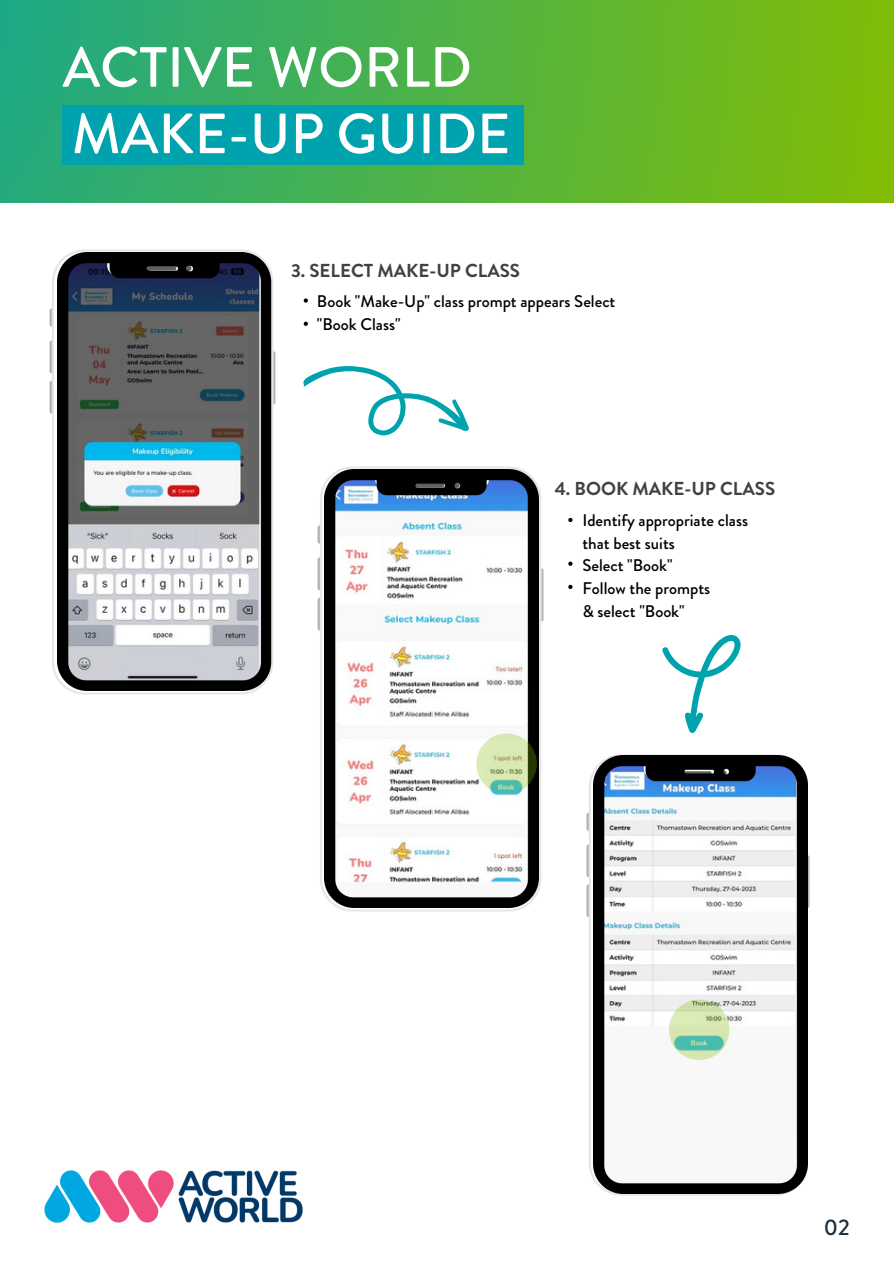
<style>
.page{position:relative;width:894px;height:1264px;background:#fff}
.page>*{position:absolute;margin:0;border:0;box-sizing:border-box;transform-origin:0 0}
.t1{font:500 56.55px "Brandon Grotesque";color:#fff}
.t2{font:500 22.5px "Brandon Grotesque";color:#1a2d3b}
.t3{font:700 18.75px "Brandon Grotesque";color:#414042}
.t4{font:500 16.8px/22.5px "Brandon Grotesque";color:#000}
</style>
<div class="page">
<svg style="left:303px;top:366px;width:166px;height:69px"></svg>
<img style="left:586px;top:754px;width:224px;height:442px">
<img style="left:593px;top:755px;width:214px;height:438px">
<svg style="left:303px;top:298px;width:5px;height:4px"></svg>
<svg style="left:303px;top:321px;width:5px;height:5px"></svg>
<svg style="left:662px;top:635px;width:78px;height:98px"></svg>
<img style="left:44px;top:1170px;width:259px;height:53px">
<img style="left:317px;top:466px;width:227px;height:446px">
<img style="left:325px;top:470px;width:213px;height:437px">
<svg style="left:476px;top:733px;width:60px;height:61px;background:#b7d1a1"></svg>
<img style="left:49px;top:249px;width:227px;height:446px">
<svg style="left:568px;top:518px;width:4px;height:4px"></svg>
<svg style="left:568px;top:561px;width:4px;height:5px"></svg>
<svg style="left:568px;top:585px;width:4px;height:4px"></svg>
<div style="left:0;top:0;width:893px;height:202px;background:linear-gradient(to right,#1fa984,#80bc05)"></div>
<div style="left:63px;top:105px;width:460px;height:60px;background:#00a3ad"></div>
<p class="t1" style="left:63px;top:27px;width:410px">ACTIVE WORLD</p>
<p class="t1" style="left:72px;top:94px;width:440px">MAKE-UP GUIDE</p>
<p class="t3" style="left:291px;top:257px;width:230px">3. SELECT MAKE-UP CLASS</p>
<h2 class="t4" style="left:317px;top:290px;width:300px">Book "Make-Up" class prompt appears Select "Book Class"</h2>
<p class="t3" style="left:554px;top:475px;width:222px">4. BOOK MAKE-UP CLASS</p>
<p class="t4" style="left:582px;top:509px;width:167px">Identify appropriate class that best suits</p>
<p class="t4" style="left:582px;top:554px;width:92px">Select "Book"</p>
<p class="t4" style="left:582px;top:577px;width:129px">Follow the prompts</p>
<p class="t4" style="left:582px;top:599px;width:104px">&amp; select "Book"</p>
<h2 class="t2" style="left:823px;top:1211px;width:28px">02</h2>
</div>
